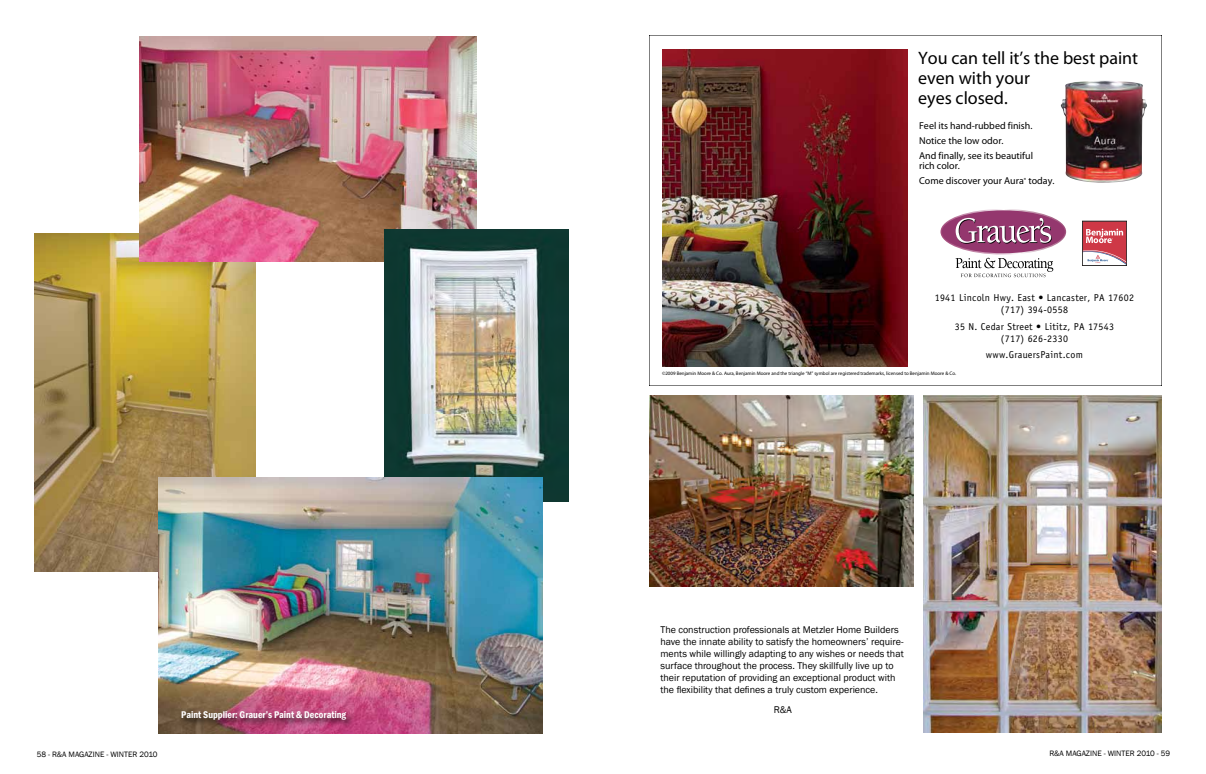
<style>
.page{position:relative;width:1206px;height:774px;background:#fff}
.page>*{position:absolute;margin:0;border:0;box-sizing:border-box;transform-origin:0 0}
.t1{font:18px/20px "Myriad Pro";color:#000}
.t2{font:10px/12px "Franklin Gothic";color:#000}
.t3{font:10px/12px "Officina Sans Std";letter-spacing:.025em;color:#000;text-align:center}
.t4{font:10px/15px "Myriad Pro";color:#000}
.t5{font:600 condensed 10px "Franklin Gothic";color:#fff}
.t6{font:8px "Franklin Gothic";color:#000}
.t7{font:5px "Myriad Pro";color:#000}
</style>
<div class="page">
<img style="left:34px;top:234px;width:221px;height:337px">
<img style="left:140px;top:37px;width:336px;height:224px">
<img style="left:384px;top:230px;width:184px;height:271px">
<img style="left:924px;top:395px;width:238px;height:338px">
<img style="left:649px;top:395px;width:264px;height:191px">
<img style="left:159px;top:477px;width:383px;height:256px">
<div style="left:179px;top:709px;width:175px;height:19px;background:#000;opacity:.75"></div>
<img style="left:662px;top:49px;width:245px;height:317px">
<img style="left:1061px;top:81px;width:86px;height:102px">
<svg style="left:940px;top:209px;width:126px;height:68px"></svg>
<svg style="left:1082px;top:221px;width:45px;height:45px"></svg>
<h1 class="t1" style="left:918px;top:48px;width:222px">You can tell it’s the best paint even with your<br>eyes closed.</h1>
<p class="t4" style="left:919px;top:118px;width:115px">Feel its hand-rubbed finish.<br>Notice the low odor.<br>And finally, see its beautiful</p>
<p class="t4" style="left:919px;top:158px;width:137px">rich color.<br>Come discover your Aura<sup>®</sup> today.</p>
<p class="t3" style="left:935px;top:292px;width:201px">1941 Lincoln Hwy. East • Lancaster, PA 17602 (717) 394-0558</p>
<p class="t3" style="left:955px;top:320px;width:161px">35 N. Cedar Street • Lititz, PA 17543 (717) 626-2330</p>
<p class="t3" style="left:986px;top:349px;width:98px">www.GrauersPaint.com</p>
<p class="t5" style="left:181px;top:708px;width:166px">Paint Supplier: Grauer’s Paint &amp; Decorating</p>
<p class="t7" style="left:662px;top:371px;width:296px">©2009 Benjamin Moore &amp; Co. Aura, Benjamin Moore and the triangle “M” symbol are registered trademarks, licensed to Benjamin Moore &amp; Co.</p>
<p class="t2" style="left:660px;top:623px;width:245px">The construction professionals at Metzler Home Builders have the innate ability to satisfy the homeowners’ require&shy;ments while willingly adapting to any wishes or needs that surface throughout the process. They skillfully live up to their reputation of providing an exceptional product with the flexibility that defines a truly custom experience.</p>
<p class="t2" style="left:774px;top:703px;width:20px">R&amp;A</p>
<p class="t6" style="left:37px;top:749px;width:122px">58 - R&amp;A MAGAZINE - WINTER 2010</p>
<p class="t6" style="left:1049px;top:749px;width:122px">R&amp;A MAGAZINE - WINTER 2010 - 59</p>
</div>
